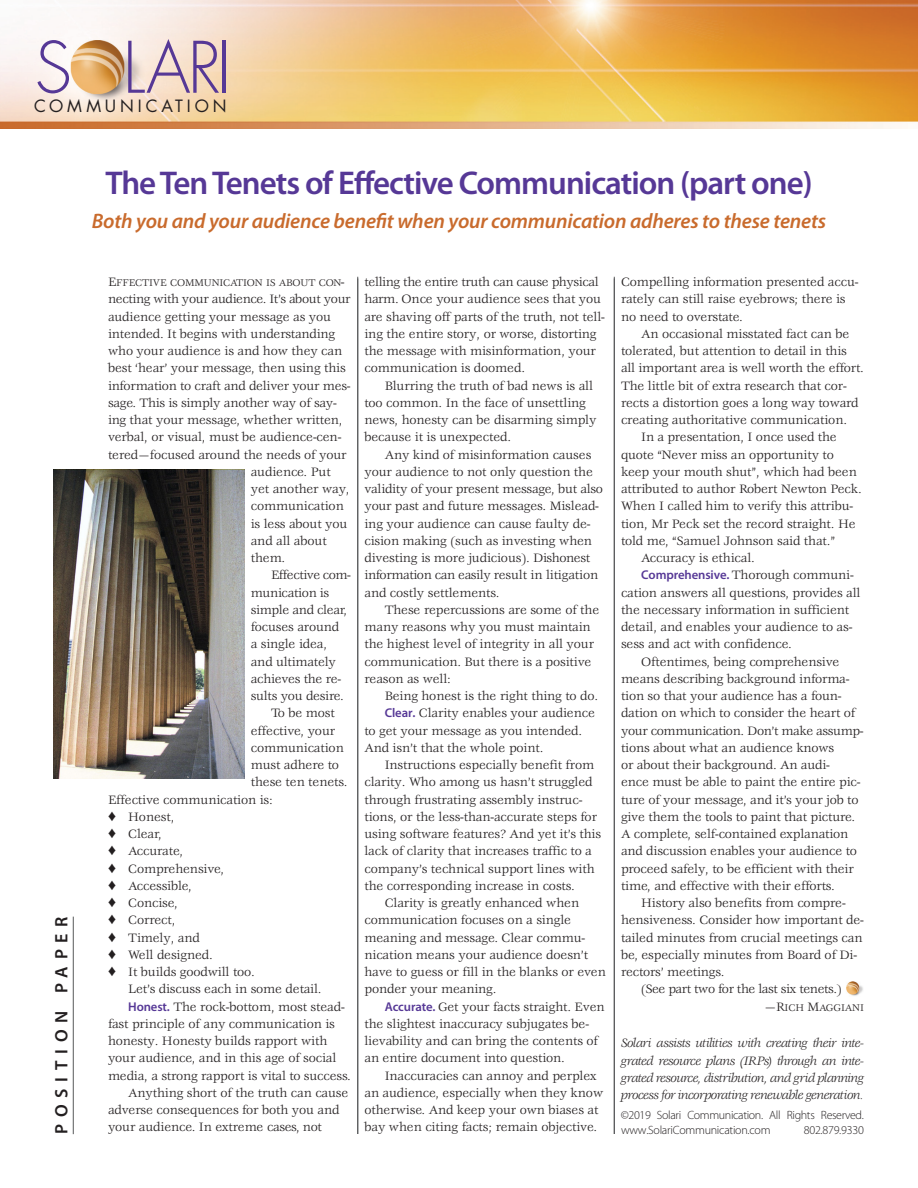
<style>
.page{position:relative;width:918px;height:1188px;background:#fff}
.page>*{position:absolute;margin:0;border:0;box-sizing:border-box;transform-origin:0 0}
.t1{font:300 69px "Futura";color:#563896}
.heading{font:600 33px "Myriad Pro";letter-spacing:-.03em;color:#563896}
.subheading{font:italic 600 21px "Myriad Pro";letter-spacing:-.01em;color:#c96b2d}
.t2{font:600 18px "Myriad Pro";letter-spacing:.38em;color:#231f20}
.t3{font:16.5px "Futura";letter-spacing:.24em;color:#231f20}
.body_text{font:13.35px/17.2px "Veljovic";letter-spacing:-.01em;color:#231f20}
.t4{font:italic 13.35px/17.2px "Veljovic";letter-spacing:-.04em;color:#231f20;text-align:justify}
.body_text-2{font:13.35px "Veljovic";letter-spacing:-.03em;color:#231f20}
.t5{font:300 12px/15px "Myriad Pro";letter-spacing:-.03em;color:#231f20}
.body_text-3{font:10.65px "Veljovic Book SC800";letter-spacing:-.015em;color:#231f20}
.attribute{font:10.65px "Veljovic Book SC800";letter-spacing:-.015em;color:#231f20}
.s1{font-size:13.35px}
.s2{font-family:"Myriad Pro";font-weight:600;font-size:12.75px;color:#563896}
</style>
<div class="page">
<hr style="left:73px;top:917px;width:1px;height:217px;background:#57585a">
<hr style="left:357px;top:277px;width:1px;height:857px;background:#57585a">
<hr style="left:614px;top:277px;width:1px;height:857px;background:#57585a">
<img style="left:846px;top:981px;width:17px;height:15px">
<img style="left:53px;top:470px;width:191px;height:309px">
<img style="left:0;top:0;width:918px;height:128px">
<p class="t1" style="left:34px;top:23px;width:199px">S LARI</p>
<p class="t3" style="left:34px;top:94px;width:194px">COMMUNICATION</p>
<h3 class="t2" style="left:51px;top:1134px;width:219px;rotate:-90deg">POSITION PAPER</h3>
<p class="heading" style="left:105px;top:164px;width:709px">The Ten Tenets of Effective Communication (part one)</p>
<p class="subheading" style="left:92px;top:209px;width:736px">Both you and your audience benefit when your communication adheres to these tenets</p>
<p class="body_text-3" style="left:108px;top:277px;width:238px"><span class="s1">E</span>FFECTIVE COMMUNICATION IS ABOUT CON<span class="s1">-</span></p>
<p class="body_text-2" style="left:108px;top:292px;width:244px">necting with your audience. It’s about your</p>
<p class="body_text" style="left:108px;top:309px;width:225px">audience getting your message as you</p>
<p class="body_text" style="left:108px;top:326px;width:229px">intended. It begins with understanding</p>
<p class="body_text" style="left:108px;top:343px;width:236px">who your audience is and how they can</p>
<p class="body_text" style="left:108px;top:360px;width:239px">best ‘hear’ your message, then using this</p>
<p class="body_text" style="left:108px;top:378px;width:244px">information to craft and deliver your mes-</p>
<p class="body_text" style="left:108px;top:395px;width:230px">sage. This is simply another way of say-</p>
<p class="body_text" style="left:108px;top:412px;width:236px">ing that your message, whether written,</p>
<p class="body_text" style="left:108px;top:429px;width:235px">verbal, or visual, must be audience-cen-</p>
<p class="body_text" style="left:108px;top:447px;width:240px">tered—focused around the needs of your</p>
<p class="body_text" style="left:251px;top:464px;width:82px">audience. Put</p>
<p class="body_text" style="left:251px;top:481px;width:100px">yet another way,</p>
<p class="body_text" style="left:251px;top:498px;width:95px">communication</p>
<p class="body_text" style="left:251px;top:516px;width:98px">is less about you</p>
<p class="body_text" style="left:251px;top:533px;width:78px">and all about</p>
<p class="body_text" style="left:251px;top:550px;width:36px">them.</p>
<p class="body_text" style="left:251px;top:567px;width:102px;text-indent:20px">Effective com&shy;munication is simple and clear, focuses around<br>a single idea, and ultimately achieves the re&shy;sults you desire.</p>
<p class="body_text" style="left:271px;top:705px;width:65px">To be most</p>
<p class="body_text" style="left:251px;top:723px;width:86px">effective, your</p>
<p class="body_text" style="left:251px;top:740px;width:95px">communication</p>
<p class="body_text" style="left:251px;top:757px;width:90px">must adhere to</p>
<p class="body_text" style="left:251px;top:774px;width:98px">these ten tenets.</p>
<p class="body_text" style="left:108px;top:792px;width:166px">Effective communication is:</p>
<p class="body_text" style="left:108px;top:809px;width:68px">♦ Honest,</p>
<p class="body_text" style="left:108px;top:826px;width:55px">♦ Clear,</p>
<p class="body_text" style="left:108px;top:843px;width:77px">♦ Accurate,</p>
<p class="body_text" style="left:108px;top:861px;width:118px">♦ Comprehensive,</p>
<p class="body_text" style="left:108px;top:878px;width:85px">♦ Accessible,</p>
<p class="body_text" style="left:108px;top:895px;width:71px">♦ Concise,</p>
<p class="body_text" style="left:108px;top:912px;width:69px">♦ Correct,</p>
<p class="body_text" style="left:108px;top:930px;width:93px">♦ Timely, and</p>
<p class="body_text" style="left:108px;top:947px;width:106px">♦ Well designed.</p>
<p class="body_text" style="left:108px;top:964px;width:148px">♦ It builds goodwill too.</p>
<p class="body_text" style="left:128px;top:981px;width:195px">Let’s discuss each in some detail.</p>
<p class="body_text" style="left:108px;top:999px;width:245px;text-indent:20px"><span class="s2">Honest.</span> The rock-bottom, most stead&shy;fast principle of any communication is honesty. Honesty builds rapport with your audience, and in this age of social media, a strong rapport is vital to success.</p>
<p class="body_text" style="left:108px;top:1085px;width:242px;text-indent:20px">Anything short of the truth can cause adverse consequences for both you and your audience. In extreme cases, not</p>
<p class="body_text" style="left:364px;top:274px;width:242px">telling the entire truth can cause physical harm. Once your audience sees that you are shaving off parts of the truth, not tell&shy;ing the entire story, or worse, distorting the message with misinformation, your communication is doomed.</p>
<p class="body_text" style="left:364px;top:378px;width:234px;text-indent:20px">Blurring the truth of bad news is all too common. In the face of unsettling news, honesty can be disarming simply because it is unexpected.</p>
<p class="body_text" style="left:364px;top:447px;width:240px;text-indent:20px">Any kind of misinformation causes your audience to not only question the validity of your present message, but also your past and future messages. Mislead&shy;ing your audience can cause faulty de&shy;cision making (such as investing when divesting is more judicious). Dishonest information can easily result in litigation and costly settlements.</p>
<p class="body_text" style="left:364px;top:602px;width:236px;text-indent:20px">These repercussions are some of the many reasons why you must maintain the highest level of integrity in all your communication. But there is a positive reason as well:</p>
<p class="body_text" style="left:385px;top:688px;width:215px">Being honest is the right thing to do.</p>
<p class="body_text" style="left:364px;top:705px;width:232px;text-indent:20px"><span class="s2">Clear.</span> Clarity enables your audience to get your message as you intended.<br>And isn’t that the whole point.</p>
<p class="body_text" style="left:364px;top:757px;width:238px;text-indent:20px">Instructions especially benefit from clarity. Who among us hasn’t struggled through frustrating assembly instruc&shy;tions, or the less-than-accurate steps for using software features? And yet it’s this lack of clarity that increases traffic to a company’s technical support lines with the corresponding increase in costs.</p>
<p class="body_text" style="left:364px;top:895px;width:243px;text-indent:20px">Clarity is greatly enhanced when communication focuses on a single meaning and message. Clear commu&shy;nication means your audience doesn’t have to guess or fill in the blanks or even ponder your meaning.</p>
<p class="body_text" style="left:364px;top:999px;width:242px;text-indent:20px"><span class="s2">Accurate.</span> Get your facts straight. Even the slightest inaccuracy subjugates be&shy;lievability and can bring the contents of an entire document into question.</p>
<p class="body_text" style="left:364px;top:1068px;width:240px;text-indent:20px">Inaccuracies can annoy and perplex an audience, especially when they know otherwise. And keep your own biases at bay when citing facts; remain objective.</p>
<p class="body_text" style="left:621px;top:274px;width:239px">Compelling information presented accu&shy;rately can still raise eyebrows; there is no need to overstate.</p>
<p class="body_text" style="left:621px;top:326px;width:244px;text-indent:20px">An occasional misstated fact can be tolerated, but attention to detail in this all important area is well worth the effort.<br>The little bit of extra research that cor&shy;rects a distortion goes a long way toward creating authoritative communication.</p>
<p class="body_text" style="left:621px;top:429px;width:242px;text-indent:20px">In a presentation, I once used the quote “Never miss an opportunity to keep your mouth shut”, which had been attributed to author Robert Newton Peck.<br>When I called him to verify this attribu&shy;tion, Mr Peck set the record straight. He told me, “Samuel Johnson said that.”</p>
<p class="body_text" style="left:641px;top:550px;width:115px">Accuracy is ethical.</p>
<p class="body_text" style="left:621px;top:567px;width:241px;text-indent:20px"><span class="s2">Comprehensive.</span> Thorough communi&shy;cation answers all questions, provides all the necessary information in sufficient detail, and enables your audience to as&shy;sess and act with confidence.</p>
<p class="body_text" style="left:621px;top:654px;width:244px;text-indent:20px">Oftentimes, being comprehensive means describing background informa&shy;tion so that your audience has a foun&shy;dation on which to consider the heart of your communication. Don’t make assump&shy;tions about what an audience knows<br>or about their background. An audi-<br>ence must be able to paint the entire pic&shy;ture of your message, and it’s your job to give them the tools to paint that picture.<br>A complete, self-contained explanation and discussion enables your audience to proceed safely, to be efficient with their time, and effective with their efforts.</p>
<p class="body_text" style="left:621px;top:895px;width:244px;text-indent:20px">History also benefits from compre&shy;hensiveness. Consider how important de&shy;tailed minutes from crucial meetings can be, especially minutes from Board of Di&shy;rectors’ meetings.</p>
<p class="body_text-2" style="left:641px;top:982px;width:202px">(See part two for the last six tenets.)</p>
<p class="attribute" style="left:764px;top:1002px;width:101px"><span class="s1">—R</span>ICH <span class="s1">M</span>AGGIANI</p>
<p class="t4" style="left:621px;top:1035px;width:244px">Solari assists utilities with creating their inte&shy;grated resource plans (IRPs) through an inte&shy;grated resource, distribution, and grid planning process for incorporating renewable generation.</p>
<p class="t5" style="left:621px;top:1107px;width:244px">©2019 Solari Communication. All Rights Reserved. www.SolariCommunication.com</p>
<p class="t5" style="left:804px;top:1122px;width:62px">802.879.9330</p>
</div>
